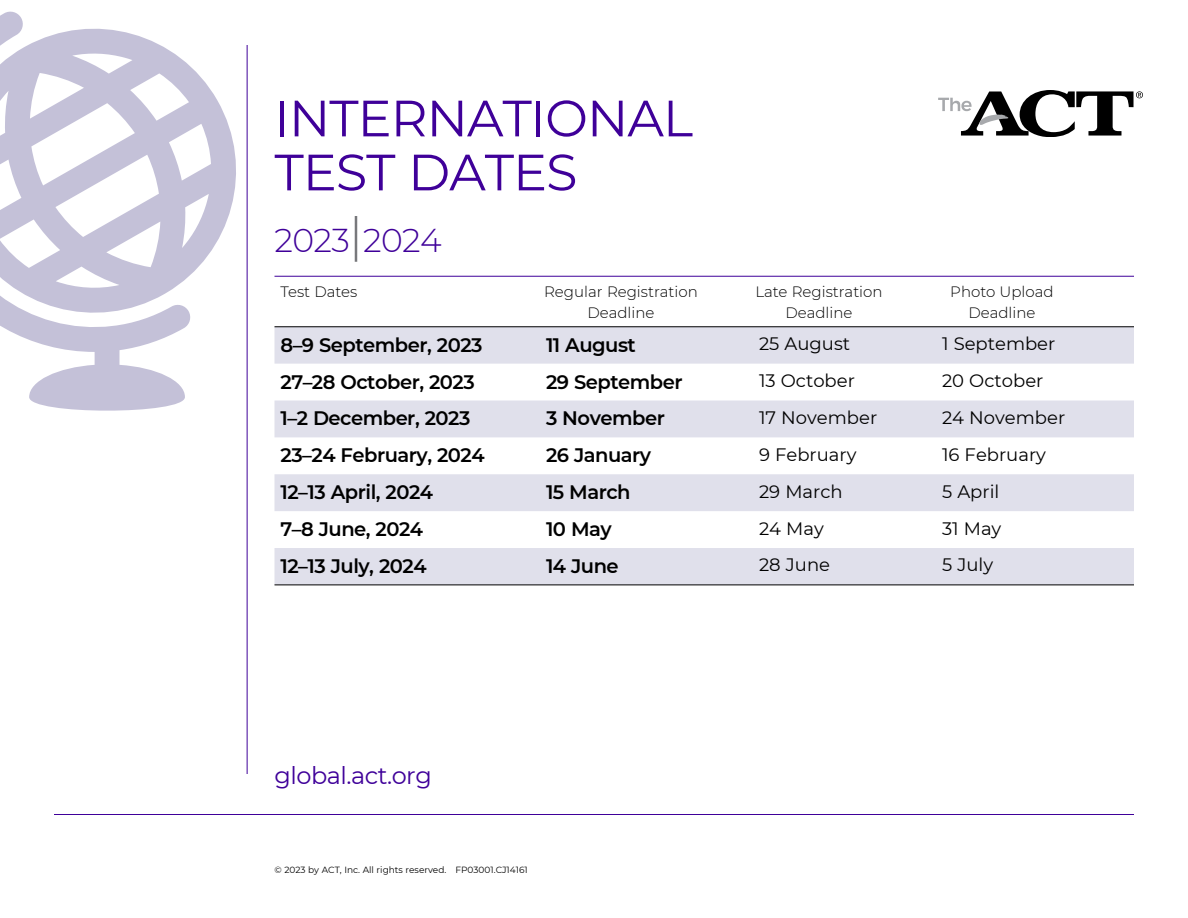
<style>
.page{position:relative;width:1188px;height:918px;background:#fff}
.page>*{position:absolute;margin:0;border:0;box-sizing:border-box;transform-origin:0 0}
.H1_Title{font:51px/54px "Montserrat";letter-spacing:-.02em;color:#3f0099}
.H2_Subtitle{font:300 33px "Montserrat";letter-spacing:-.02em;color:#3f0099}
.P_Link{font:24px "Montserrat";letter-spacing:-.02em;color:#3f0099}
.Table_Cell_Bold{font:600 19.5px "Montserrat";letter-spacing:-.025em;color:#000}
.Table_Cell{font:18px "Montserrat";color:#000}
.Table_Head{font:300 15px/21px "Montserrat";color:#000;text-align:center}
.t1{font:9px "Montserrat";color:#000}
.s1{font-size:48px;color:#6d6e71}
</style>
<div class="page">
<hr style="left:54px;top:814px;width:1080px;height:1px;background:#3f0099">
<hr style="left:247px;top:45px;width:1px;height:729px;background:#3f0099">
<svg style="left:192px;top:45px;width:56px;height:288px"></svg>
<svg style="left:0;top:11px;width:192px;height:400px;fill:#c4c1d8"></svg>
<svg style="left:938px;top:90px;width:205px;height:46px"></svg>
<svg style="left:274px;top:327px;width:860px;height:258px;fill:#e0e0eb"></svg>
<hr style="left:274px;top:585px;width:266px;height:1px;background:#000">
<hr style="left:540px;top:585px;width:198px;height:1px;background:#000">
<hr style="left:738px;top:585px;width:198px;height:1px;background:#000">
<hr style="left:936px;top:585px;width:198px;height:1px;background:#000">
<hr style="left:274px;top:326px;width:266px;height:1px;background:#000">
<hr style="left:540px;top:326px;width:198px;height:1px;background:#000">
<hr style="left:738px;top:326px;width:198px;height:1px;background:#000">
<hr style="left:936px;top:326px;width:198px;height:1px;background:#000">
<hr style="left:274px;top:276px;width:266px;height:1px;background:#3f0099">
<hr style="left:540px;top:276px;width:198px;height:1px;background:#3f0099">
<hr style="left:738px;top:276px;width:198px;height:1px;background:#3f0099">
<hr style="left:936px;top:276px;width:198px;height:1px;background:#3f0099">
<h1 class="H1_Title" style="left:274px;top:89px;width:420px">INTERNATIONAL<br>TEST DATES</h1>
<h2 class="H2_Subtitle" style="left:274px;top:218px;width:169px">2023<span class="s1">|</span>2024</h2>
<p class="Table_Head" style="left:280px;top:280px;width:78px">Test Dates</p>
<p class="Table_Head" style="left:544px;top:280px;width:155px">Regular Registration<br>Deadline</p>
<p class="Table_Head" style="left:755px;top:280px;width:129px">Late Registration<br>Deadline</p>
<p class="Table_Head" style="left:950px;top:280px;width:105px">Photo Upload<br>Deadline</p>
<p class="Table_Cell_Bold" style="left:280px;top:331px;width:204px">8–9 September, 2023</p>
<p class="Table_Cell_Bold" style="left:546px;top:331px;width:91px">11 August</p>
<p class="Table_Cell" style="left:759px;top:331px;width:93px">25 August</p>
<p class="Table_Cell" style="left:942px;top:331px;width:115px">1 September</p>
<p class="Table_Cell_Bold" style="left:280px;top:368px;width:196px">27–28 October, 2023</p>
<p class="Table_Cell_Bold" style="left:546px;top:368px;width:138px">29 September</p>
<p class="Table_Cell" style="left:759px;top:368px;width:97px">13 October</p>
<p class="Table_Cell" style="left:942px;top:368px;width:103px">20 October</p>
<p class="Table_Cell_Bold" style="left:280px;top:405px;width:191px">1–2 December, 2023</p>
<p class="Table_Cell_Bold" style="left:546px;top:405px;width:120px">3 November</p>
<p class="Table_Cell" style="left:759px;top:405px;width:120px">17 November</p>
<p class="Table_Cell" style="left:942px;top:405px;width:125px">24 November</p>
<p class="Table_Cell_Bold" style="left:280px;top:442px;width:206px">23–24 February, 2024</p>
<p class="Table_Cell_Bold" style="left:546px;top:442px;width:107px">26 January</p>
<p class="Table_Cell" style="left:759px;top:442px;width:99px">9 February</p>
<p class="Table_Cell" style="left:942px;top:442px;width:106px">16 February</p>
<p class="Table_Cell_Bold" style="left:280px;top:478px;width:154px">12–13 April, 2024</p>
<p class="Table_Cell_Bold" style="left:546px;top:478px;width:86px">15 March</p>
<p class="Table_Cell" style="left:759px;top:479px;width:85px">29 March</p>
<p class="Table_Cell" style="left:942px;top:479px;width:59px">5 April</p>
<p class="Table_Cell_Bold" style="left:280px;top:515px;width:144px">7–8 June, 2024</p>
<p class="Table_Cell_Bold" style="left:546px;top:515px;width:67px">10 May</p>
<p class="Table_Cell" style="left:759px;top:516px;width:66px">24 May</p>
<p class="Table_Cell" style="left:942px;top:516px;width:61px">31 May</p>
<p class="Table_Cell_Bold" style="left:280px;top:552px;width:148px">12–13 July, 2024</p>
<p class="Table_Cell_Bold" style="left:546px;top:552px;width:74px">14 June</p>
<p class="Table_Cell" style="left:759px;top:553px;width:73px">28 June</p>
<p class="Table_Cell" style="left:942px;top:553px;width:53px">5 July</p>
<p class="P_Link" style="left:274px;top:759px;width:159px">global.act.org</p>
<p class="t1" style="left:274px;top:863px;width:255px">© 2023 by ACT, Inc. All rights reserved. FP03001.CJ14161</p>
</div>
